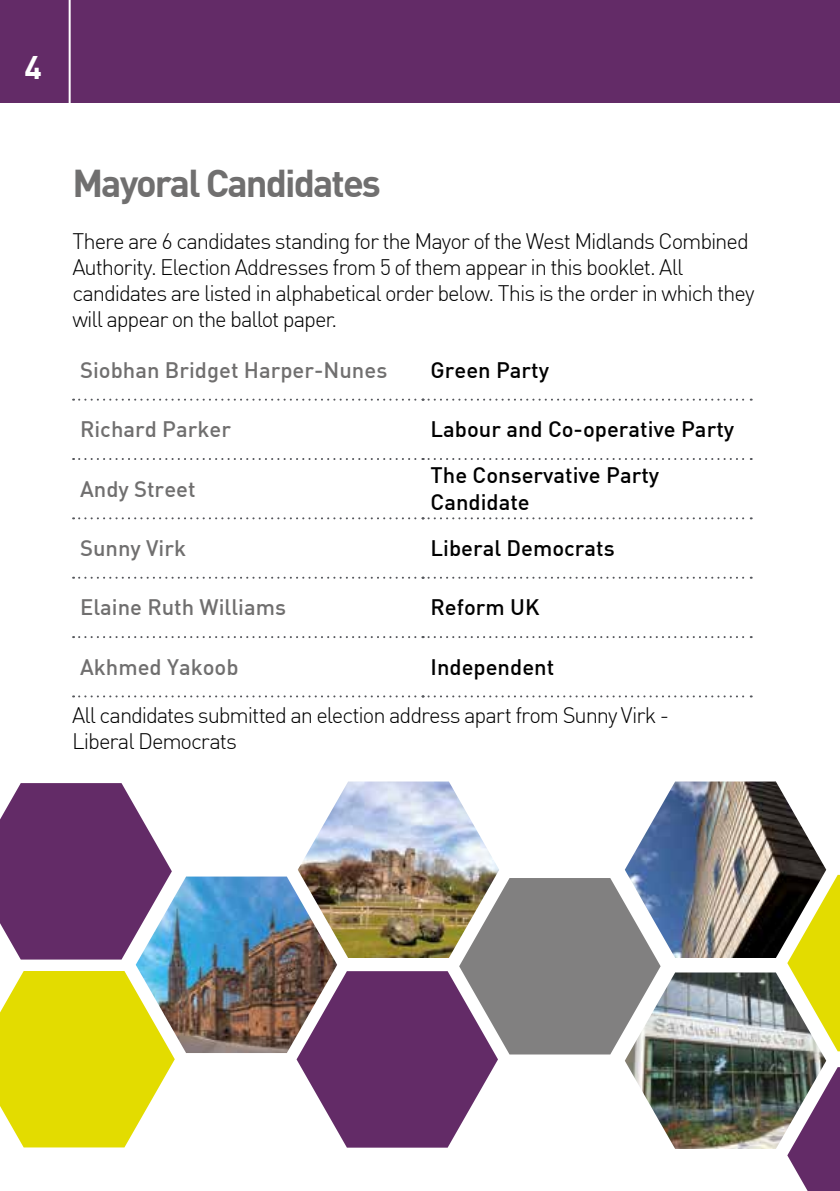
<style>
.page{position:relative;width:840px;height:1191px;background:#fff}
.page>*{position:absolute;margin:0;border:0;box-sizing:border-box;transform-origin:0 0}
.t1{font:700 38px "DIN Pro";letter-spacing:-.05em;color:#706f6f}
.t2{font:700 32px "DIN Pro";color:#fff}
.t3{font:300 22px/26px "DIN";letter-spacing:-.05em;color:#000}
.t4{font:500 22px/26.4px "DIN";color:#000}
.t5{font:500 22px "DIN";color:#706f6f}
</style>
<div class="page">
<div style="left:0;top:0;width:839px;height:103px;background:#632b67"></div>
<hr style="left:69px;top:0;width:2px;height:104px;background:#fff">
<svg style="left:787px;top:875px;width:52px;height:176px;background:#e5df1a"></svg>
<svg style="left:0;top:971px;width:175px;height:176px;background:#e6e01e"></svg>
<img style="left:660px;top:972px;width:165px;height:177px">
<img style="left:297px;top:781px;width:202px;height:97px">
<svg style="left:786px;top:1067px;width:53px;height:124px"></svg>
<svg style="left:0;top:783px;width:172px;height:176px;background:#754378"></svg>
<svg style="left:296px;top:878px;width:364px;height:269px"></svg>
<img style="left:624px;top:781px;width:201px;height:177px">
<img style="left:136px;top:876px;width:201px;height:177px">
<svg style="left:73px;top:398px;width:678px;height:2px"></svg>
<svg style="left:73px;top:458px;width:678px;height:2px"></svg>
<svg style="left:73px;top:517px;width:678px;height:2px"></svg>
<svg style="left:73px;top:577px;width:678px;height:2px"></svg>
<svg style="left:73px;top:636px;width:678px;height:2px"></svg>
<svg style="left:73px;top:695px;width:678px;height:2px"></svg>
<h2 class="t2" style="left:24px;top:46px;width:19px">4</h2>
<h1 class="t1" style="left:72px;top:158px;width:310px">Mayoral Candidates</h1>
<p class="t3" style="left:72px;top:228px;width:683px">There are 6 candidates standing for the Mayor of the West Midlands Combined Authority. Election Addresses from 5 of them appear in this booklet. All candidates are listed in alphabetical order below. This is the order in which they will appear on the ballot paper.</p>
<p class="t5" style="left:80px;top:356px;width:308px">Siobhan Bridget Harper-Nunes</p>
<p class="t4" style="left:430px;top:356px;width:120px">Green Party</p>
<p class="t5" style="left:80px;top:415px;width:152px">Richard Parker</p>
<p class="t4" style="left:430px;top:415px;width:305px">Labour and Co-operative Party</p>
<p class="t5" style="left:80px;top:474px;width:117px">Andy Street</p>
<p class="t4" style="left:430px;top:461px;width:230px">The Conservative Party<br>Candidate</p>
<p class="t5" style="left:80px;top:534px;width:107px">Sunny Virk</p>
<p class="t4" style="left:430px;top:534px;width:186px">Liberal Democrats</p>
<p class="t5" style="left:80px;top:593px;width:207px">Elaine Ruth Williams</p>
<p class="t4" style="left:430px;top:593px;width:110px">Reform UK</p>
<p class="t5" style="left:80px;top:652px;width:160px">Akhmed Yakoob</p>
<p class="t4" style="left:430px;top:653px;width:125px">Independent</p>
<p class="t3" style="left:72px;top:702px;width:598px">All candidates submitted an election address apart from Sunny Virk -<br>Liberal Democrats</p>
</div>
